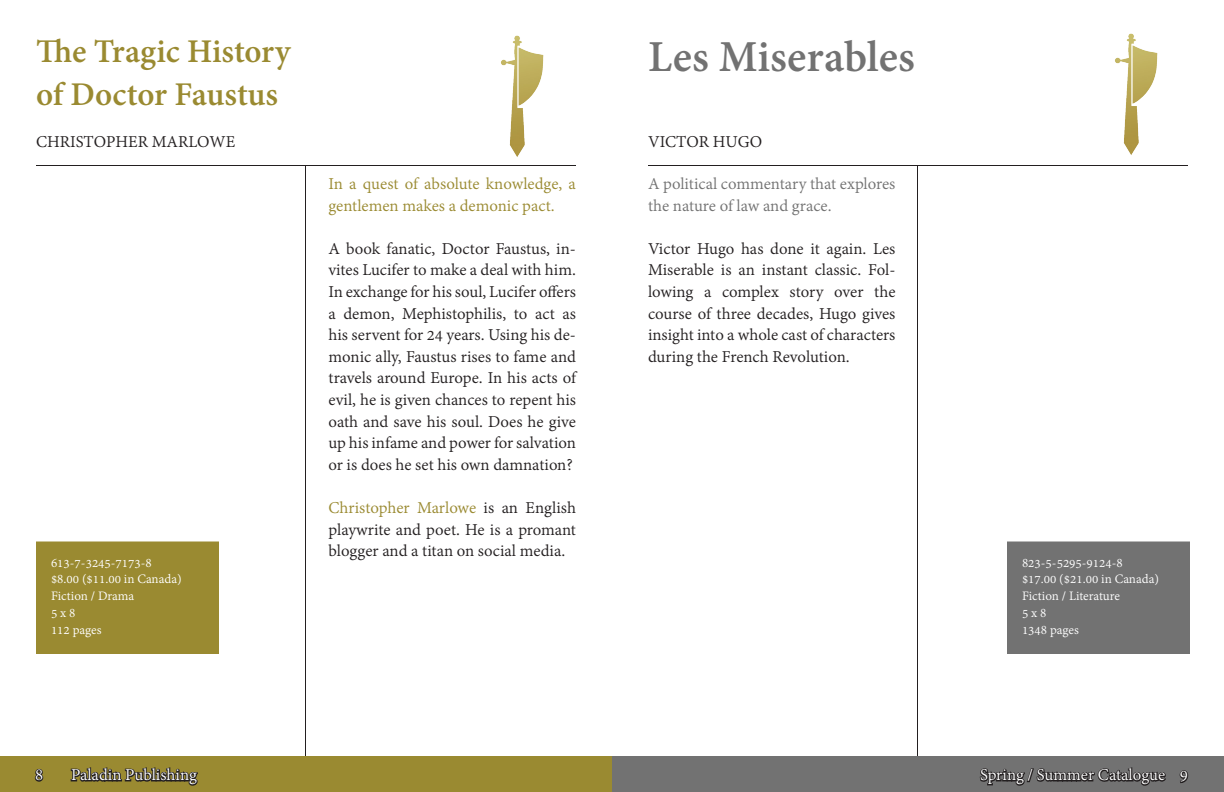
<style>
.page{position:relative;width:1224px;height:792px;background:#fff}
.page>*{position:absolute;margin:0;border:0;box-sizing:border-box;transform-origin:0 0}
.t1{font:700 48px "Adobe Devanagari";color:#727272}
.t2{font:700 36px "Adobe Devanagari";letter-spacing:-.005em;color:#9a8a31}
.t3{font:18px/21.6px "Adobe Devanagari";color:#231f20;text-align:justify}
.t4{font:18px/21.6px "Adobe Devanagari";color:#9a8a31}
.t5{font:18px/21.6px "Adobe Devanagari";color:#727272}
.t6{font:18px "Adobe Devanagari";color:#fff}
.t7{font:14px "Adobe Devanagari";color:#fff}
.s1{color:#9a8a31}
</style>
<div class="page">
<hr style="left:305px;top:166px;width:1px;height:590px;background:#231f20">
<hr style="left:36px;top:165px;width:540px;height:1px;background:#231f20">
<hr style="left:917px;top:166px;width:1px;height:590px;background:#231f20">
<hr style="left:648px;top:165px;width:540px;height:1px;background:#231f20">
<div style="left:44px;top:549px;width:168px;height:97px;background:#9a8a31"></div>
<div style="left:36px;top:542px;width:183px;height:112px;border:15px solid #9a8a31"></div>
<div style="left:1014px;top:549px;width:168px;height:97px;background:#727272"></div>
<div style="left:1007px;top:542px;width:183px;height:112px;border:15px solid #727272"></div>
<img style="left:1115px;top:33px;width:43px;height:122px">
<img style="left:501px;top:35px;width:43px;height:122px">
<svg style="left:0;top:756px;width:1224px;height:36px;background:#7f774e"></svg>
<p class="t2" style="left:36px;top:31px;width:256px">The Tragic History</p>
<p class="t2" style="left:36px;top:74px;width:244px">of Doctor Faustus</p>
<p class="t3" style="left:36px;top:132px;width:201px">CHRISTOPHER MARLOWE</p>
<p class="t7" style="left:51px;top:554px;width:102px">613-7-3245-7173-8</p>
<p class="t7" style="left:51px;top:571px;width:132px">$8.00 ($11.00 in Canada)</p>
<p class="t7" style="left:51px;top:588px;width:85px">Fiction / Drama</p>
<p class="t7" style="left:51px;top:605px;width:26px">5 x 8</p>
<p class="t7" style="left:51px;top:622px;width:52px">112 pages</p>
<p class="t4" style="left:328px;top:174px;width:249px">In a quest of absolute knowledge, a gentlemen makes a demonic pact.</p>
<p class="t3" style="left:328px;top:239px;width:249px">A book fanatic, Doctor Faustus, in&shy;vites Lucifer to make a deal with him.<br>In exchange for his soul, Lucifer offers a demon, Mephistophilis, to act as his servent for 24 years. Using his de&shy;monic ally, Faustus rises to fame and travels around Europe. In his acts of evil, he is given chances to repent his oath and save his soul. Does he give up his infame and power for salvation or is does he set his own damnation?</p>
<p class="t3" style="left:328px;top:498px;width:249px"><span class="s1">Christopher Marlowe</span> is an English playwrite and poet. He is a promant blogger and a titan on social media.</p>
<p class="t1" style="left:648px;top:29px;width:269px">Les Miserables</p>
<p class="t3" style="left:648px;top:132px;width:116px">VICTOR HUGO</p>
<p class="t5" style="left:648px;top:174px;width:249px">A political commentary that explores the nature of law and grace.</p>
<p class="t3" style="left:648px;top:239px;width:249px">Victor Hugo has done it again. Les Miserable is an instant classic. Fol&shy;lowing a complex story over the course of three decades, Hugo gives insight into a whole cast of characters during the French Revolution.</p>
<p class="t7" style="left:1022px;top:554px;width:102px">823-5-5295-9124-8</p>
<p class="t7" style="left:1022px;top:571px;width:139px">$17.00 ($21.00 in Canada)</p>
<p class="t7" style="left:1022px;top:588px;width:100px">Fiction / Literature</p>
<p class="t7" style="left:1022px;top:605px;width:26px">5 x 8</p>
<p class="t7" style="left:1022px;top:622px;width:58px">1348 pages</p>
<p class="t6" style="left:35px;top:765px;width:10px">8</p>
<p class="t6" style="left:71px;top:765px;width:127px">Paladin Publishing</p>
<p class="t6" style="left:980px;top:765px;width:209px">Spring / Summer Catalogue 9</p>
</div>
